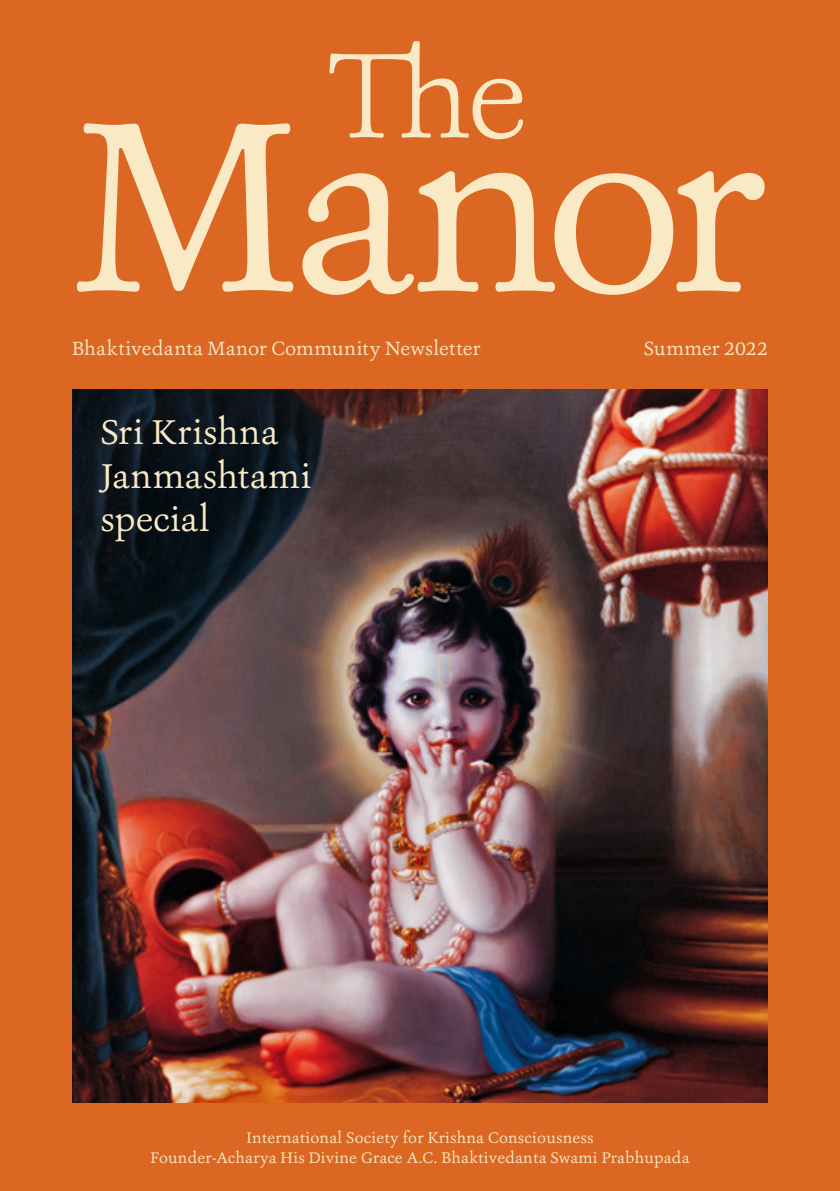
<style>
.page{position:relative;width:840px;height:1191px;background:#fff}
.page>*{position:absolute;margin:0;border:0;box-sizing:border-box;transform-origin:0 0}
.t1{font:253.2px "Ashbury";letter-spacing:-.06em;color:#fae9c5}
.t2{font:300 126.6px "Ashbury";color:#fae9c5}
.t3{font:36px/43.2px "Ashbury";letter-spacing:.005em;color:#fae9c5}
.t4{font:20px "Ashbury";letter-spacing:.005em;color:#fae9c5}
.t5{font:16px/20px "Ashbury";letter-spacing:.015em;color:#fae9c5;text-align:center}
</style>
<div class="page">
<div style="left:0;top:0;width:839px;height:1191px;background:#db6723"></div>
<img style="left:72px;top:389px;width:695px;height:713px">
<h2 class="t2" style="left:325px;top:15px;width:203px">The</h2>
<h1 class="t1" style="left:73px;top:45px;width:695px">Manor</h1>
<p class="t4" style="left:72px;top:336px;width:409px">Bhaktivedanta Manor Community Newsletter</p>
<p class="t4" style="left:643px;top:336px;width:125px">Summer 2022</p>
<h3 class="t3" style="left:100px;top:411px;width:212px">Sri Krishna<br>Janmashtami special</h3>
<p class="t5" style="left:150px;top:1127px;width:540px">International Society for Krishna Consciousness<br>Founder-Acharya His Divine Grace A.C. Bhaktivedanta Swami Prabhupada</p>
</div>
